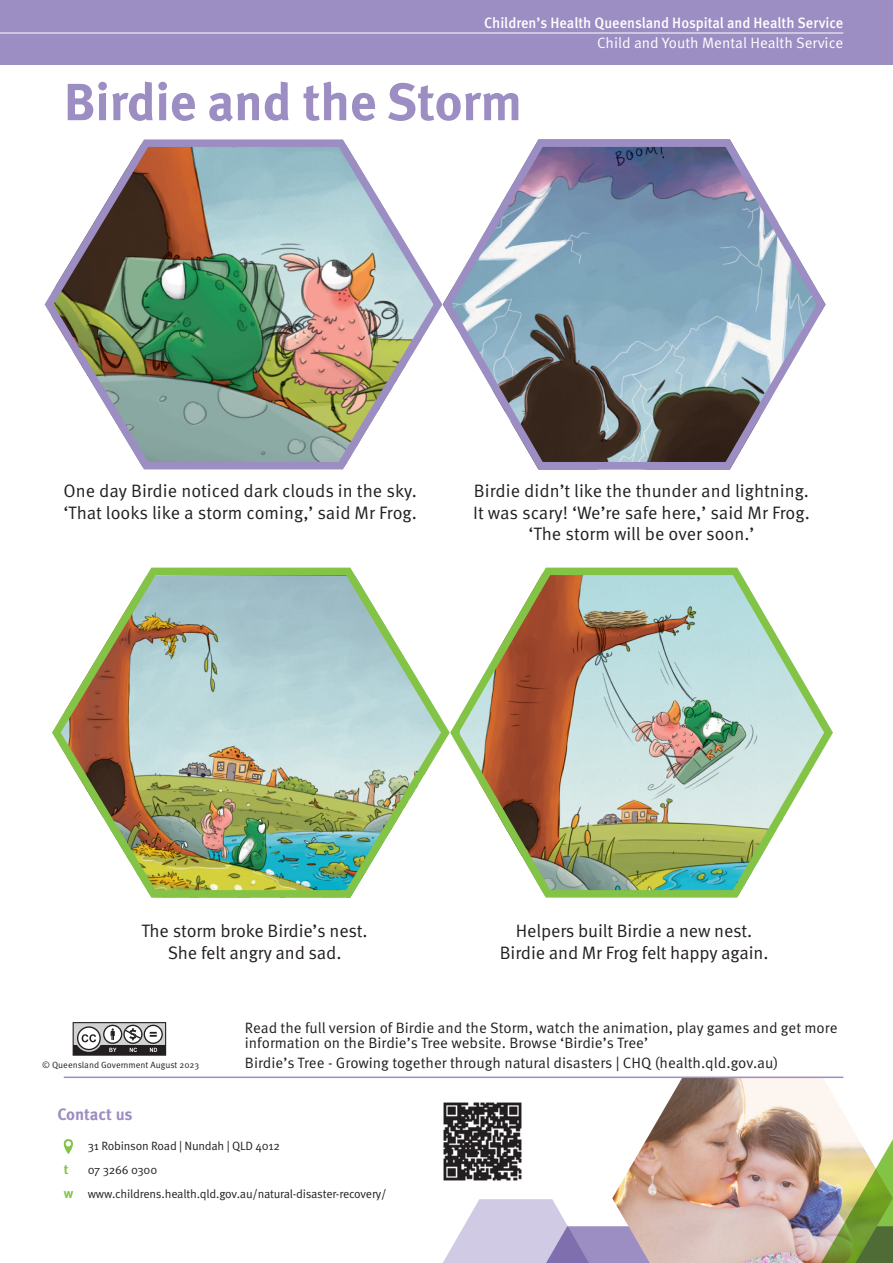
<style>
.page{position:relative;width:893px;height:1263px;background:#fff}
.page>*{position:absolute;margin:0;border:0;box-sizing:border-box;transform-origin:0 0}
.t1{font:700 52.2px "Meta OT";letter-spacing:-.01em;color:#9c8dc3}
.FS_Sub_Heading_Green{font:18px/21.6px "Meta OT Norm";letter-spacing:-.005em;color:#231f20;text-align:center}
.FS_Sub_Heading_Green-2{font:700 16.5px "Meta OT";color:#9c8dc3}
.Caption_-_QPCIMH{font:15px/15px "Meta OT Norm";color:#231f20}
.CHQ_Header_Bar_Text{font:500 15px "Meta OT";color:#fff;scale:.95 1}
.Header_Bar_-_QCPIMH{font:15px "Meta OT Norm";color:#fff}
.Contact_details{font:700 13.5px "Meta OT";color:#83c447}
.Contact_details-2{font:12px/24px "Meta OT Norm";letter-spacing:-.015em;color:#231f20}
.Caption_-_QPCIMH-2{font:9px "Meta OT Norm";color:#231f20}
.s1{font-family:"Meta OT";font-weight:700;font-size:13.5px;color:#83c447}
</style>
<div class="page">
<svg style="left:64px;top:1139px;width:9px;height:15px"></svg>
<img style="left:677px;top:1077px;width:167px;height:10px">
<img style="left:443px;top:1087px;width:450px;height:176px">
<hr style="left:64px;top:1076px;width:779px;height:2px;background:#9c8dc3">
<svg style="left:73px;top:1022px;width:93px;height:34px"></svg>
<div style="left:0;top:0;width:893px;height:64px;background:#9c8dc3"></div>
<hr style="left:0;top:33px;width:843px;height:1px;background:#fff">
<img style="left:443px;top:1093px;width:88px;height:96px">
<img style="left:52px;top:567px;width:394px;height:331px">
<img style="left:44px;top:139px;width:394px;height:331px">
<svg style="left:446px;top:567px;width:387px;height:331px"></svg>
<svg style="left:438px;top:139px;width:388px;height:331px"></svg>
<p class="CHQ_Header_Bar_Text" style="left:484px;top:13px;width:379px">Children’s Health Queensland Hospital and Health Service</p>
<p class="Header_Bar_-_QCPIMH" style="left:597px;top:34px;width:247px">Child and Youth Mental Health Service</p>
<p class="t1" style="left:64px;top:71px;width:460px">Birdie and the Storm</p>
<p class="FS_Sub_Heading_Green" style="left:63px;top:481px;width:355px;text-align:left">One day Birdie noticed dark clouds in the sky. ‘That looks like a storm coming,’ said Mr Frog.</p>
<p class="FS_Sub_Heading_Green" style="left:473px;top:481px;width:338px">Birdie didn’t like the thunder and lightning.<br>It was scary! ‘We’re safe here,’ said Mr Frog. ‘The storm will be over soon.’</p>
<p class="FS_Sub_Heading_Green" style="left:141px;top:920px;width:228px">The storm broke Birdie’s nest.<br>She felt angry and sad.</p>
<p class="FS_Sub_Heading_Green" style="left:500px;top:920px;width:270px">Helpers built Birdie a new nest.<br>Birdie and Mr Frog felt happy again.</p>
<p class="Caption_-_QPCIMH-2" style="left:42px;top:1060px;width:158px">© Queensland Government August 2023</p>
<p class="FS_Sub_Heading_Green-2" style="left:57px;top:1104px;width:77px">Contact us</p>
<p class="Caption_-_QPCIMH" style="left:245px;top:1021px;width:594px">Read the full version of Birdie and the Storm, watch the animation, play games and get more information on the Birdie’s Tree website. Browse ‘Birdie’s Tree’</p>
<p class="Caption_-_QPCIMH" style="left:245px;top:1055px;width:535px">Birdie’s Tree - Growing together through natural disasters | CHQ (health.qld.gov.au)</p>
<p class="Contact_details-2" style="left:88px;top:1134px;width:194px">31 Robinson Road | Nundah | QLD 4012</p>
<p class="Contact_details" style="left:64px;top:1161px;width:6px">t</p>
<p class="Contact_details-2" style="left:64px;top:1158px;width:324px;text-indent:24px">07 3266 0300<br><span class="s1">w</span> www.childrens.health.qld.gov.au/natural-disaster-recovery/</p>
</div>
